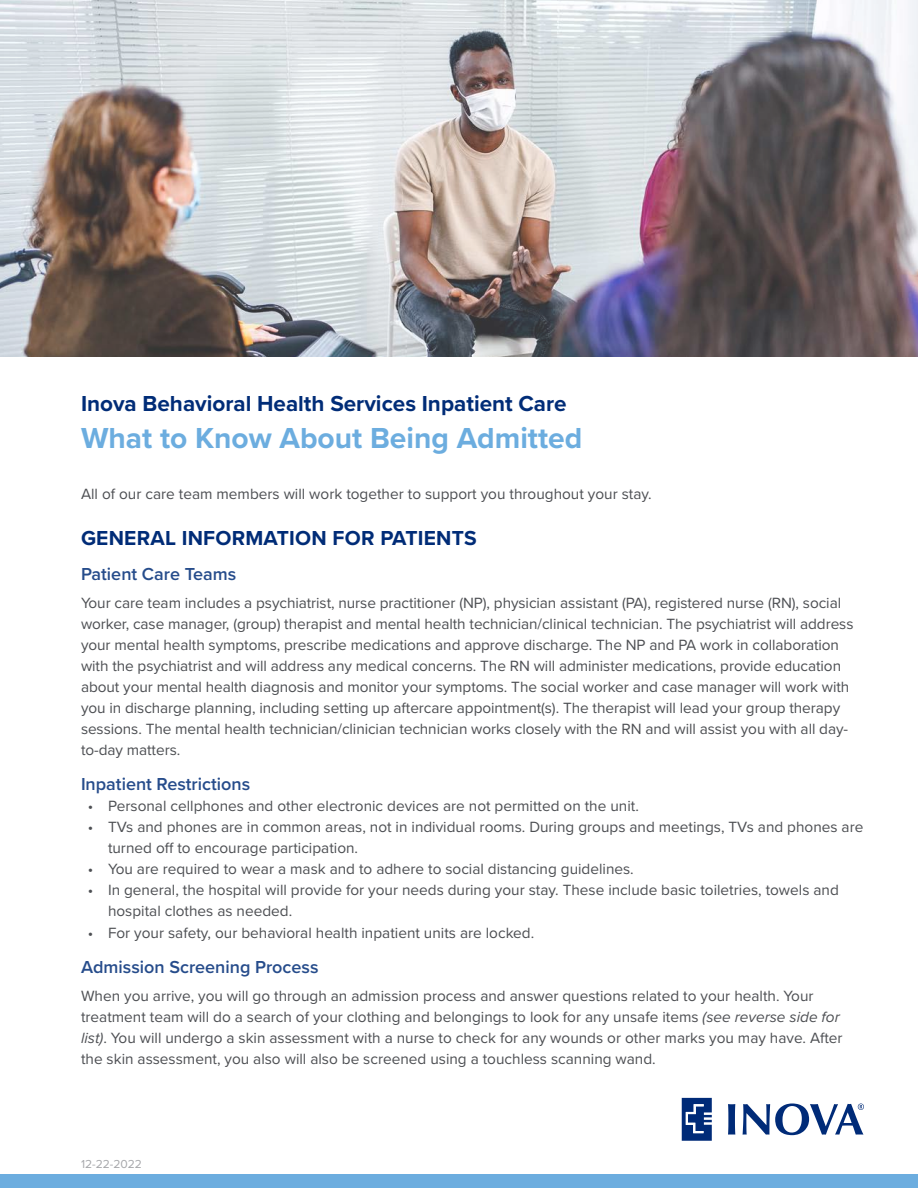
<style>
.page{position:relative;width:918px;height:1188px;background:#fff}
.page>*{position:absolute;margin:0;border:0;box-sizing:border-box;transform-origin:0 0}
.t1{font:700 30px "Proxima Nova";color:#6caddf}
.t2{font:700 22.5px "Proxima Nova";color:#002c77}
.t3{font:700 21px "Proxima Nova";letter-spacing:.01em;color:#002c77}
.t4{font:600 18px "Proxima Nova";color:#264c8b}
.t5{font:15.3px/21px "Proxima Nova";color:#4d4f53}
.t6{font:12px "Proxima Nova";color:#a6a7aa}
.s1{font-style:italic}
</style>
<div class="page">
<div style="left:0;top:1174px;width:918px;height:14px;background:#6caddf"></div>
<svg style="left:682px;top:1098px;width:30px;height:43px"></svg>
<svg style="left:728px;top:1104px;width:7px;height:31px"></svg>
<svg style="left:743px;top:1103px;width:121px;height:32px"></svg>
<img style="left:0;top:0;width:918px;height:357px">
<p class="t2" style="left:81px;top:386px;width:487px">Inova Behavioral Health Services Inpatient Care</p>
<p class="t1" style="left:81px;top:416px;width:503px">What to Know About Being Admitted</p>
<p class="t5" style="left:81px;top:483px;width:572px">All of our care team members will work together to support you throughout your stay.</p>
<p class="t3" style="left:81px;top:522px;width:397px">GENERAL INFORMATION FOR PATIENTS</p>
<p class="t4" style="left:81px;top:561px;width:157px">Patient Care Teams</p>
<p class="t5" style="left:81px;top:591px;width:774px">Your care team includes a psychiatrist, nurse practitioner (NP), physician assistant (PA), registered nurse (RN), social worker, case manager, (group) therapist and mental health technician/clinical technician. The psychiatrist will address your mental health symptoms, prescribe medications and approve discharge. The NP and PA work in collaboration with the psychiatrist and will address any medical concerns. The RN will administer medications, provide education about your mental health diagnosis and monitor your symptoms. The social worker and case manager will work with you in discharge planning, including setting up aftercare appointment(s). The therapist will lead your group therapy sessions. The mental health technician/clinician technician works closely with the RN and will assist you with all day&shy;to-day matters.</p>
<p class="t4" style="left:81px;top:771px;width:171px">Inpatient Restrictions</p>
<p class="t5" style="left:88px;top:795px;width:553px">• Personal cellphones and other electronic devices are not permitted on the unit.</p>
<p class="t5" style="left:108px;top:816px;width:757px;text-indent:-20px">• TVs and phones are in common areas, not in individual rooms. During groups and meetings, TVs and phones are turned off to encourage participation.</p>
<p class="t5" style="left:88px;top:858px;width:548px">• You are required to wear a mask and to adhere to social distancing guidelines.</p>
<p class="t5" style="left:108px;top:879px;width:732px;text-indent:-20px">• In general, the hospital will provide for your needs during your stay. These include basic toiletries, towels and hospital clothes as needed.</p>
<p class="t5" style="left:88px;top:921px;width:448px">• For your safety, our behavioral health inpatient units are locked.</p>
<p class="t4" style="left:81px;top:954px;width:239px">Admission Screening Process</p>
<p class="t5" style="left:81px;top:984px;width:763px">When you arrive, you will go through an admission process and answer questions related to your health. Your treatment team will do a search of your clothing and belongings to look for any unsafe items <span class="s1">(see reverse side for list)</span>. You will undergo a skin assessment with a nurse to check for any wounds or other marks you may have. After the skin assessment, you also will also be screened using a touchless scanning wand.</p>
<p class="t6" style="left:81px;top:1155px;width:62px">12-22-2022</p>
</div>
